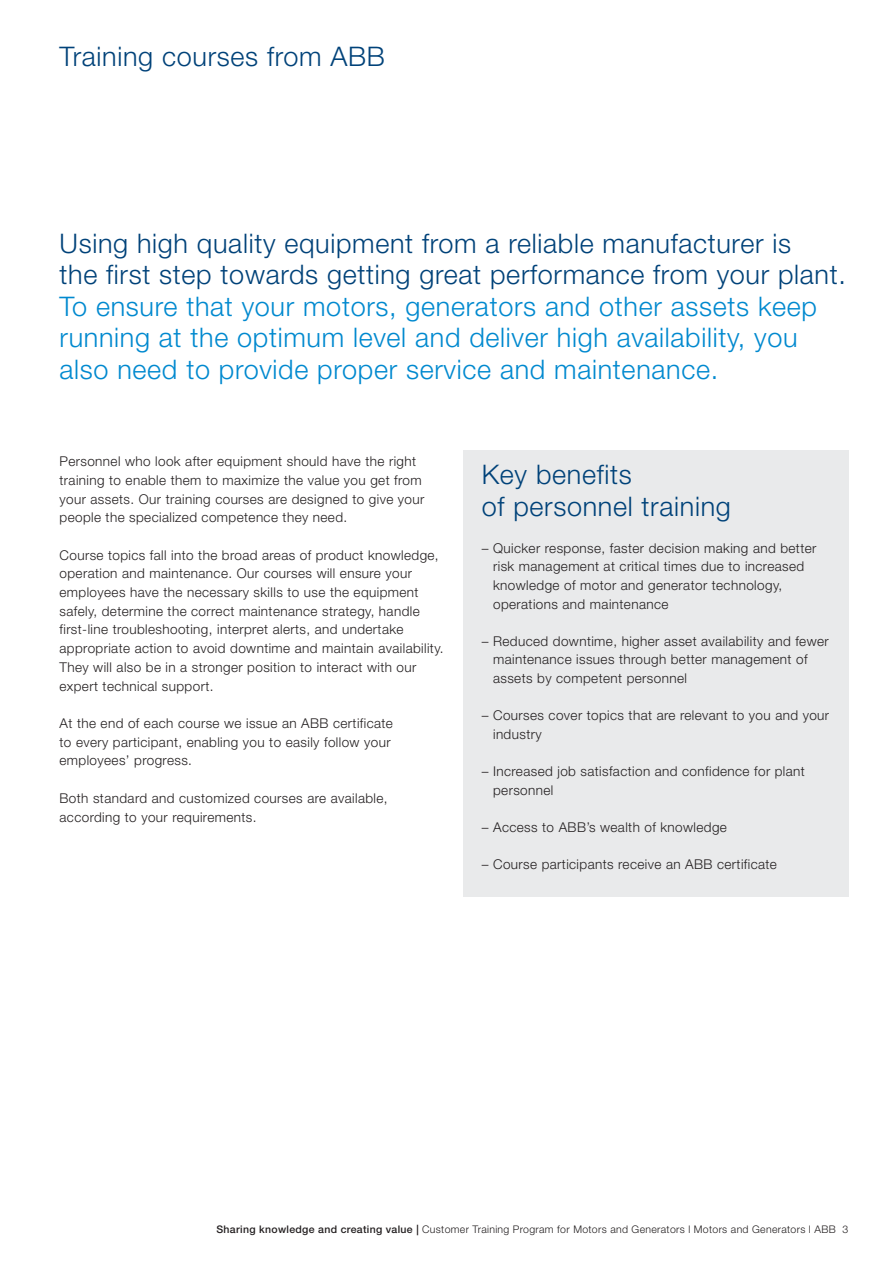
<style>
.page{position:relative;width:893px;height:1263px;background:#fff}
.page>*{position:absolute;margin:0;border:0;box-sizing:border-box;transform-origin:0 0}
.t1{font:300 27px/31.5px "Helvetica Neue CE";letter-spacing:.025em;color:#004279}
.t2{font:300 27px/31.5px "Helvetica Neue CE";letter-spacing:.025em;color:#0089cf}
.t3{font:300 13.5px/18.8px "Helvetica Neue CE";letter-spacing:.03em;color:#231f20}
.t4{font:300 10.5px "Helvetica Neue CE";letter-spacing:.03em;color:#231f20}
.s1{font-weight:500}
</style>
<div class="page">
<div style="left:463px;top:450px;width:385px;height:446px;background:#e9eaeb"></div>
<h1 class="t1" style="left:60px;top:41px;width:327px">Training courses from ABB</h1>
<h1 class="t1" style="left:60px;top:228px;width:788px">Using high quality equipment from a reliable manufacturer is<br>the first step towards getting great performance from your plant.</h1>
<h1 class="t2" style="left:60px;top:291px;width:759px">To ensure that your motors, generators and other assets keep running at the optimum level and deliver high availability, you also need to provide proper service and maintenance.</h1>
<p class="t3" style="left:60px;top:452px;width:366px">Personnel who look after equipment should have the right training to enable them to maximize the value you get from your assets. Our training courses are designed to give your people the specialized competence they need.</p>
<p class="t3" style="left:60px;top:546px;width:385px">Course topics fall into the broad areas of product knowledge, operation and maintenance. Our courses will ensure your employees have the necessary skills to use the equipment safely, determine the correct maintenance strategy, handle first-line troubleshooting, interpret alerts, and undertake appropriate action to avoid downtime and maintain availability.<br>They will also be in a stronger position to interact with our expert technical support.</p>
<p class="t3" style="left:60px;top:714px;width:335px">At the end of each course we issue an ABB certificate to every participant, enabling you to easily follow your employees’ progress.</p>
<p class="t3" style="left:60px;top:789px;width:330px">Both standard and customized courses are available, according to your requirements.</p>
<h1 class="t1" style="left:482px;top:459px;width:251px">Key benefits<br>of personnel training</h1>
<p class="t3" style="left:493px;top:539px;width:325px;text-indent:-11px">– Quicker response, faster decision making and better risk management at critical times due to increased knowledge of motor and generator technology, operations and maintenance</p>
<p class="t3" style="left:493px;top:632px;width:337px;text-indent:-11px">– Reduced downtime, higher asset availability and fewer maintenance issues through better management of assets by competent personnel</p>
<p class="t3" style="left:493px;top:706px;width:338px;text-indent:-11px">– Courses cover topics that are relevant to you and your industry</p>
<p class="t3" style="left:493px;top:762px;width:313px;text-indent:-11px">– Increased job satisfaction and confidence for plant personnel</p>
<p class="t3" style="left:482px;top:818px;width:247px">– Access to ABB’s wealth of knowledge</p>
<p class="t3" style="left:482px;top:855px;width:297px">– Course participants receive an ABB certificate</p>
<p class="t4" style="left:216px;top:1223px;width:633px"><span class="s1">Sharing knowledge and creating value |</span> Customer Training Program for Motors and Generators l Motors and Generators l ABB 3</p>
</div>
